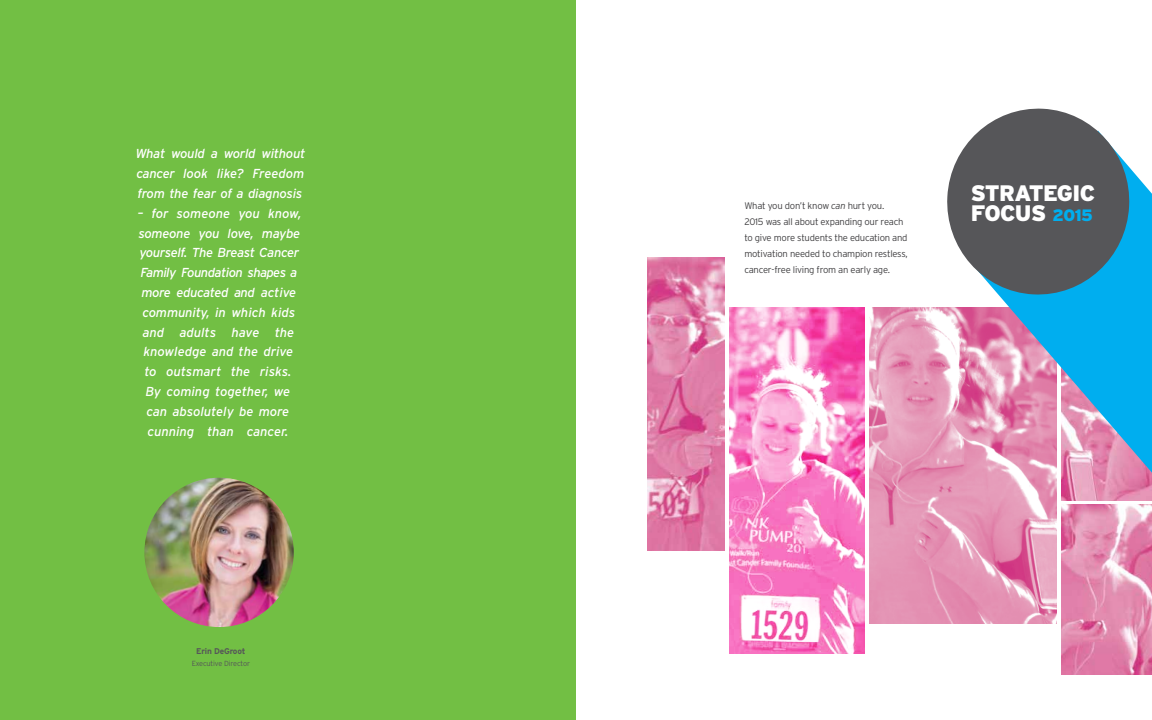
<style>
.page{position:relative;width:1152px;height:720px;background:#fff}
.page>*{position:absolute;margin:0;border:0;box-sizing:border-box;transform-origin:0 0}
.t1{font:900 22.4px/20.1px "Interstate";letter-spacing:-.03em;color:#fff}
.t2{font:italic 13px/19.8px "Interstate";letter-spacing:-.015em;color:#fff;text-align:justify}
.t3{font:300 9.5px/16px "Interstate";letter-spacing:-.025em;color:#414042}
.t4{font:700 8.3px "Interstate";letter-spacing:-.02em;color:#565659}
.t5{font:300 7.4px "Interstate";letter-spacing:-.02em;color:#565659}
.s1{font-style:italic}
.s2{font-size:16.5px;color:#00aeef}
</style>
<div class="page">
<div style="left:0;top:0;width:576px;height:720px;background:#72bf44"></div>
<img style="left:144px;top:478px;width:150px;height:149px;border-radius:75px">
<img style="left:1061px;top:505px;width:91px;height:169px">
<img style="left:648px;top:257px;width:77px;height:293px">
<img style="left:730px;top:307px;width:134px;height:346px">
<img style="left:869px;top:307px;width:187px;height:316px">
<img style="left:1061px;top:473px;width:91px;height:27px">
<svg style="left:968px;top:170px;width:184px;height:303px;background:#7ea4d2"></svg>
<svg style="left:947px;top:108px;width:185px;height:189px;fill:#565659"></svg>
<p class="t2" style="left:135px;top:144px;width:172px">What would a world without cancer look like? Freedom from the fear of a diagnosis</p>
<p class="t2" style="left:137px;top:203px;width:166px;text-align:center">– for someone you know, someone you love, maybe yourself. The Breast Cancer<br>Family Foundation shapes a more educated and active community, in which kids and adults have the knowledge and the drive to outsmart the risks.<br>By coming together, we can absolutely be more cunning than cancer.</p>
<p class="t4" style="left:196px;top:646px;width:51px">Erin DeGroot</p>
<p class="t5" style="left:192px;top:659px;width:60px">Executive Director</p>
<p class="t3" style="left:744px;top:198px;width:165px">What you don’t know <span class="s1">can</span> hurt you.<br>2015 was all about expanding our reach to give more students the education and motivation needed to champion restless, cancer-free living from an early age.</p>
<h1 class="t1" style="left:971px;top:182px;width:126px">STRATEGIC<br>FOCUS <span class="s2">2015</span></h1>
</div>
